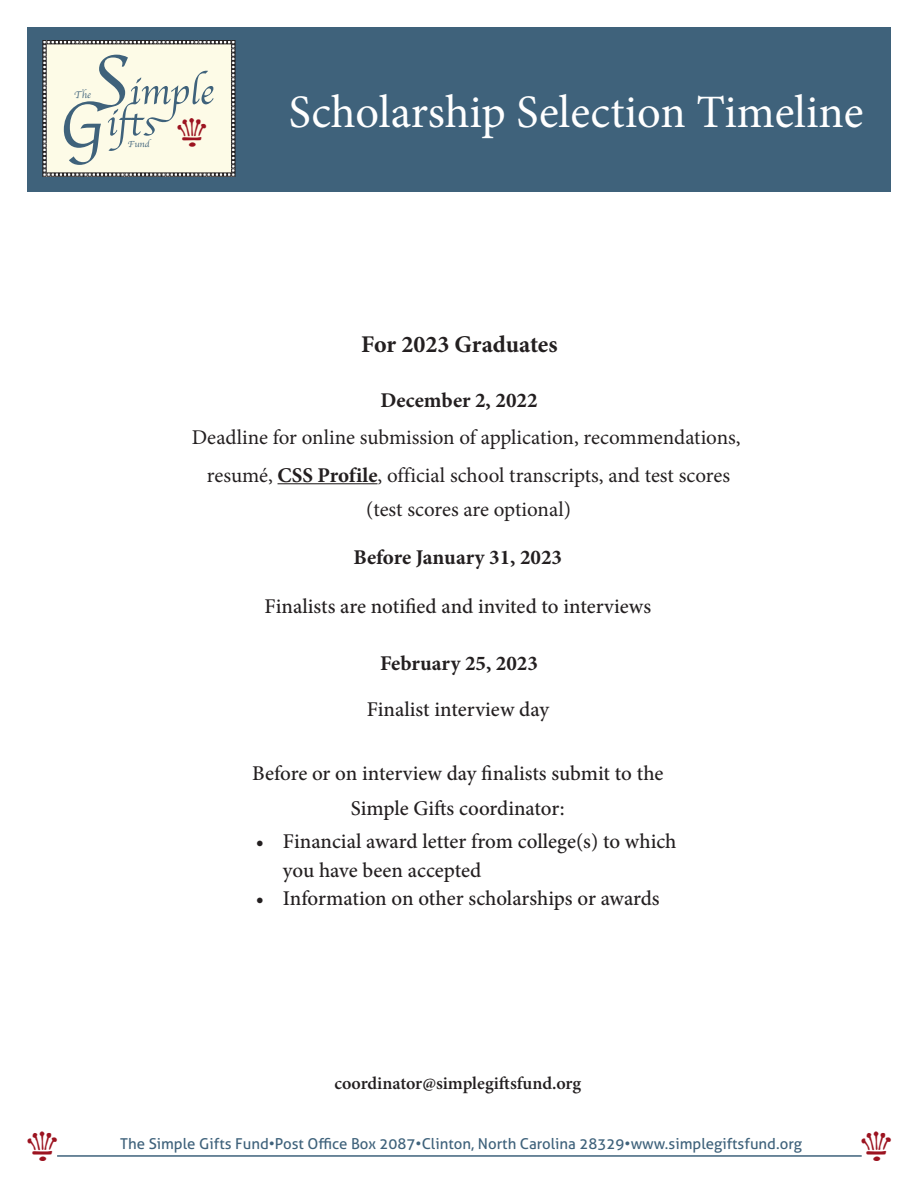
<style>
.page{position:relative;width:918px;height:1188px;background:#fff}
.page>*{position:absolute;margin:0;border:0;box-sizing:border-box;transform-origin:0 0}
.t1{font:46.5px "Minion Pro";letter-spacing:-.005em;color:#fff}
.t2{font:700 24px "Minion Pro";color:#231f20}
.t3{font:500 21px/34.5px "Minion Pro";color:#231f20;text-align:center}
.t4{font:21px "Minion Pro";color:#231f20}
.t5{font:700 21px "Minion Pro";color:#231f20}
.t6{font:600 18px "Minion Pro";color:#231f20}
.t7{font:15px "Aller";color:#3f627b}
.t8{font:10.05px "Apple Chancery";color:#3f627b}
.t9{font:9.15px "Apple Chancery";color:#3f627b}
.s1{font-weight:700}
</style>
<div class="page">
<div style="left:27px;top:27px;width:222px;height:165px;background:#3f627b"></div>
<div style="left:249px;top:27px;width:642px;height:165px;background:#3f627b"></div>
<hr style="left:57px;top:1155px;width:805px;height:2px;background:#3f627b">
<hr style="left:278px;top:483px;width:100px;height:1px;background:#231f20">
<svg style="left:43px;top:40px;width:192px;height:136px"></svg>
<p class="t8" style="left:74px;top:87px;width:18px">The</p>
<p class="t9" style="left:128px;top:137px;width:23px">Fund</p>
<p class="t1" style="left:289px;top:81px;width:576px">Scholarship Selection Timeline</p>
<p class="t2" style="left:361px;top:327px;width:198px">For 2023 Graduates</p>
<p class="t5" style="left:380px;top:386px;width:159px">December 2, 2022</p>
<p class="t4" style="left:192px;top:423px;width:550px">Deadline for online submission of application, recommendations,</p>
<p class="t4" style="left:207px;top:461px;width:525px">resumé, <span class="s1">CSS Profile</span>, official school transcripts, and test scores</p>
<p class="t4" style="left:366px;top:495px;width:206px">(test scores are optional)</p>
<p class="t5" style="left:354px;top:542px;width:210px">Before January 31, 2023</p>
<p class="t3" style="left:265px;top:589px;width:388px">Finalists are notified and invited to interviews</p>
<p class="t5" style="left:380px;top:649px;width:159px">February 25, 2023</p>
<p class="t3" style="left:367px;top:692px;width:184px">Finalist interview day</p>
<p class="t3" style="left:252px;top:756px;width:413px">Before or on interview day finalists submit to the<br>Simple Gifts coordinator:</p>
<p class="t3" style="left:283px;top:828px;width:395px;line-height:28.5px;text-align:left;text-indent:-27px">• Financial award letter from college(s) to which you have been accepted</p>
<p class="t3" style="left:256px;top:882px;width:405px">• Information on other scholarships or awards</p>
<p class="t6" style="left:334px;top:1070px;width:248px">coordinator@simplegiftsfund.org</p>
<p class="t7" style="left:120px;top:1134px;width:683px">The Simple Gifts Fund•Post Office Box 2087•Clinton, North Carolina 28329•www.simplegiftsfund.org</p>
</div>
